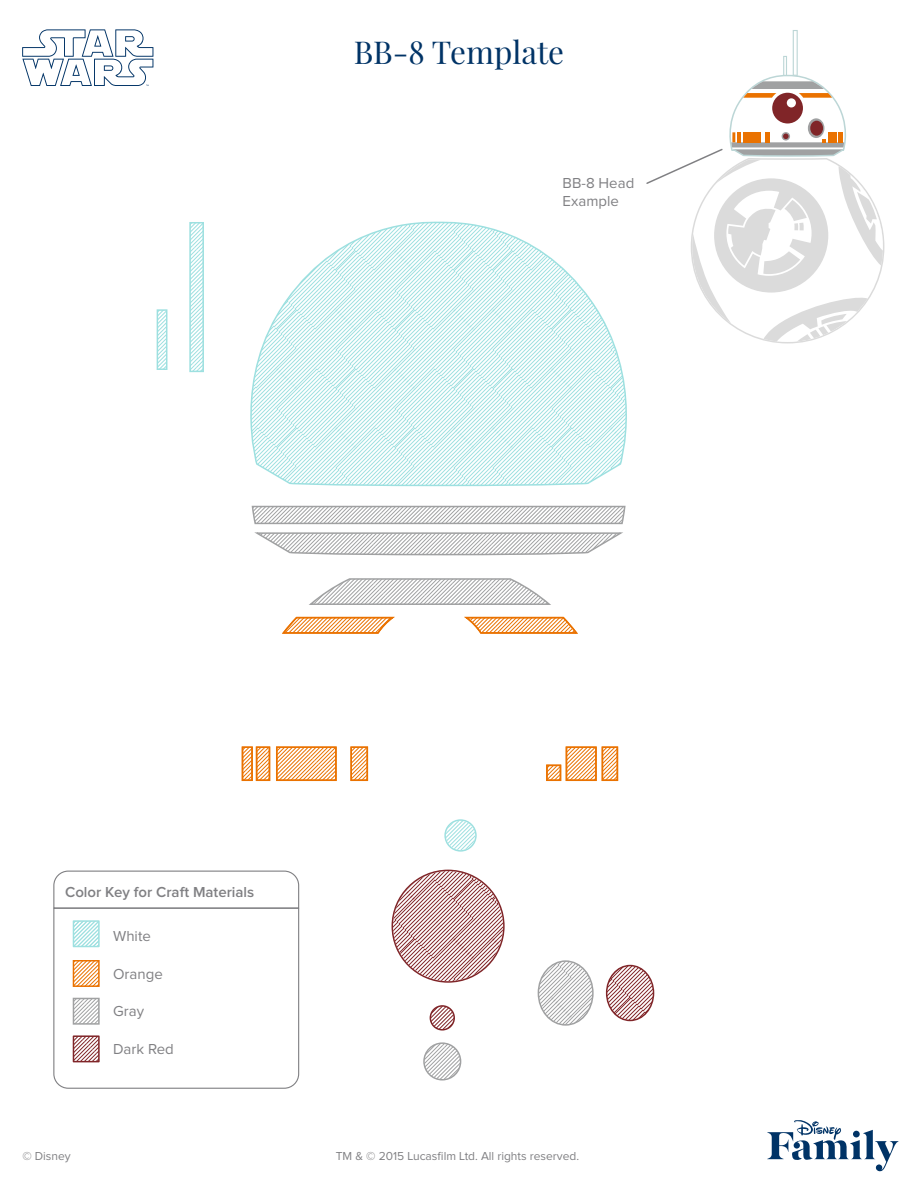
<style>
.page{position:relative;width:918px;height:1188px;background:#fff}
.page>*{position:absolute;margin:0;border:0;box-sizing:border-box;transform-origin:0 0}
.t1{font:31.5px "Playfair Display";color:#036}
.t2{font:15px/18px "Proxima Nova";color:#808083}
.t3{font:600 15px "Proxima Nova";color:#808083}
.t4{font:12px "Proxima Nova";color:#808083}
</style>
<div class="page">
<svg style="left:430px;top:1006px;width:24px;height:24px"></svg>
<svg style="left:607px;top:966px;width:47px;height:54px;fill:#dfc8c9"></svg>
<svg style="left:353px;top:750px;width:12px;height:28px"></svg>
<svg style="left:569px;top:750px;width:25px;height:28px"></svg>
<svg style="left:605px;top:750px;width:10px;height:28px"></svg>
<svg style="left:549px;top:768px;width:9px;height:10px"></svg>
<svg style="left:259px;top:750px;width:8px;height:28px"></svg>
<svg style="left:279px;top:750px;width:55px;height:28px"></svg>
<svg style="left:245px;top:750px;width:5px;height:28px"></svg>
<svg style="left:192px;top:225px;width:9px;height:144px"></svg>
<svg style="left:22px;top:29px;width:131px;height:57px"></svg>
<svg style="left:767px;top:1120px;width:132px;height:51px"></svg>
<div style="left:189px;top:222px;width:15px;height:150px;border:2px solid #9de0e0"></div>
<svg style="left:156px;top:309px;width:12px;height:61px"></svg>
<svg style="left:250px;top:221px;width:377px;height:266px"></svg>
<svg style="left:424px;top:1043px;width:37px;height:37px"></svg>
<svg style="left:538px;top:961px;width:55px;height:64px;fill:#e7e7e7"></svg>
<svg style="left:309px;top:578px;width:242px;height:27px"></svg>
<svg style="left:282px;top:616px;width:113px;height:18px"></svg>
<svg style="left:464px;top:616px;width:114px;height:18px"></svg>
<svg style="left:254px;top:532px;width:369px;height:24px"></svg>
<svg style="left:251px;top:505px;width:375px;height:20px"></svg>
<div style="left:350px;top:747px;width:18px;height:34px;border:2px solid #ea7200"></div>
<div style="left:566px;top:747px;width:31px;height:34px;border:2px solid #ea7200"></div>
<div style="left:602px;top:747px;width:16px;height:34px;border:2px solid #ea7200"></div>
<div style="left:546px;top:765px;width:15px;height:16px;border:2px solid #ea7200"></div>
<div style="left:256px;top:747px;width:14px;height:34px;border:2px solid #ea7200"></div>
<div style="left:276px;top:747px;width:61px;height:34px;border:2px solid #ea7200"></div>
<div style="left:242px;top:747px;width:11px;height:34px;border:2px solid #ea7200"></div>
<div style="left:423px;top:1042px;width:38px;height:39px;border:2px solid #a0a1a2;border-radius:50%"></div>
<div style="left:430px;top:1005px;width:25px;height:26px;border:2px solid #802528;border-radius:50%"></div>
<svg style="left:392px;top:870px;width:113px;height:113px"></svg>
<svg style="left:444px;top:819px;width:33px;height:33px"></svg>
<div style="left:606px;top:965px;width:48px;height:56px;border:2px solid #802528;border-radius:50%"></div>
<div style="left:538px;top:960px;width:56px;height:66px;border:2px solid #a0a1a2;border-radius:50%"></div>
<svg style="left:646px;top:30px;width:238px;height:313px"></svg>
<svg style="left:53px;top:870px;width:247px;height:37px"></svg>
<svg style="left:53px;top:907px;width:247px;height:182px"></svg>
<h1 class="t1" style="left:354px;top:33px;width:212px">BB-8 Template</h1>
<p class="t3" style="left:65px;top:885px;width:191px">Color Key for Craft Materials</p>
<p class="t2" style="left:113px;top:927px;width:39px">White</p>
<p class="t2" style="left:113px;top:965px;width:51px">Orange</p>
<p class="t2" style="left:113px;top:1003px;width:32px">Gray</p>
<p class="t2" style="left:113px;top:1041px;width:62px">Dark Red</p>
<p class="t2" style="left:563px;top:175px;width:73px">BB-8 Head<br>Example</p>
<p class="t4" style="left:22px;top:1150px;width:50px">© Disney</p>
<p class="t4" style="left:336px;top:1150px;width:245px">TM &amp; © 2015 Lucasfilm Ltd. All rights reserved.</p>
</div>
